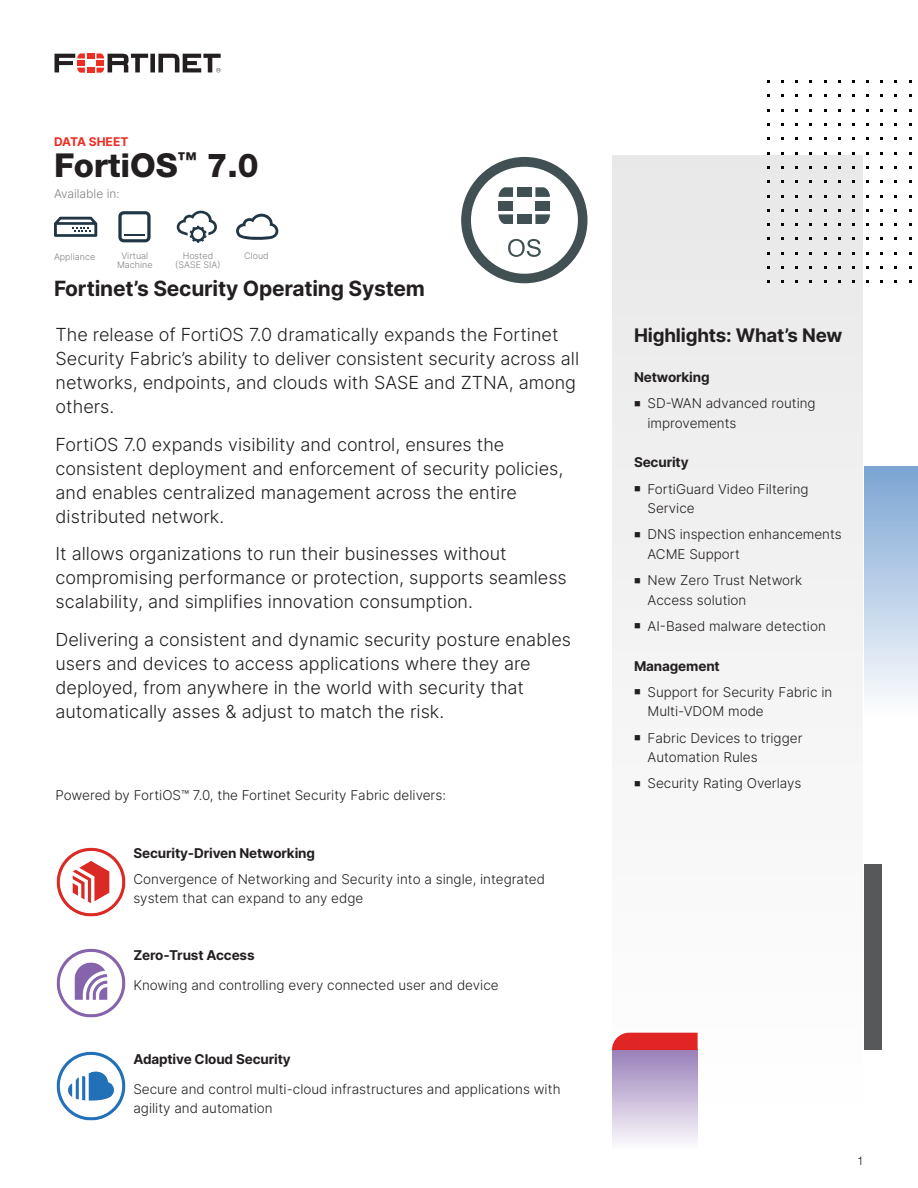
<style>
.page{position:relative;width:918px;height:1188px;background:#fff}
.page>*{position:absolute;margin:0;border:0;box-sizing:border-box;transform-origin:0 0}
.t1{font:800 33px "Helvetica Neue LT Std";letter-spacing:-.005em;color:#231f20}
.t2{font:700 21px "Inter";letter-spacing:-.01em;color:#231f20}
.t3{font:700 18.75px "Inter";letter-spacing:-.01em;color:#231f20}
.t4{font:300 18px/24px "Inter";color:#231f20}
.t5{font:300 13.5px/19.5px "Inter";color:#231f20}
.t6{font:700 13.5px "Inter";letter-spacing:-.01em;color:#231f20}
.t7{font:300 12px "Inter";color:#808285}
.t8{font:700 12px "Inter";color:#ee2e22}
.t9{font:300 12px "Helvetica Neue LT Pro";color:#231f20}
.t10{font:300 9px/9px "Inter";color:#808285;text-align:center}
</style>
<div class="page">
<svg style="left:55px;top:53px;width:166px;height:20px"></svg>
<svg style="left:612px;top:1050px;width:86px;height:92px;background:#e6e0ee"></svg>
<div style="left:864px;top:864px;width:17px;height:185px;background:#57585a"></div>
<div style="left:864px;top:467px;width:54px;height:248px;background:linear-gradient(to bottom,#7ca5d3,#fdfdfe)"></div>
<div style="left:613px;top:156px;width:250px;height:957px;background:#f2f2f2"></div>
<svg style="left:54px;top:217px;width:43px;height:20px"></svg>
<svg style="left:118px;top:211px;width:33px;height:31px"></svg>
<hr style="left:124px;top:234px;width:21px;height:2px;background:#203645">
<svg style="left:177px;top:211px;width:40px;height:32px"></svg>
<svg style="left:236px;top:214px;width:42px;height:26px"></svg>
<img style="left:56px;top:847px;width:70px;height:70px">
<img style="left:56px;top:948px;width:70px;height:70px">
<img style="left:56px;top:1051px;width:70px;height:70px">
<svg style="left:461px;top:157px;width:127px;height:126px"></svg>
<p class="t8" style="left:54px;top:133px;width:76px">DATA SHEET</p>
<h1 class="t1" style="left:54px;top:145px;width:206px">FortiOS<sup>™</sup> 7.0</h1>
<p class="t7" style="left:54px;top:185px;width:67px">Available in:</p>
<p class="t10" style="left:54px;top:252px;width:43px">Appliance</p>
<p class="t10" style="left:117px;top:251px;width:37px">Virtual<br>Machine</p>
<p class="t10" style="left:175px;top:251px;width:47px">Hosted (SASE SIA)</p>
<p class="t10" style="left:244px;top:251px;width:26px">Cloud</p>
<p class="t2" style="left:54px;top:273px;width:373px">Fortinet’s Security Operating System</p>
<p class="t4" style="left:56px;top:322px;width:525px">The release of FortiOS 7.0 dramatically expands the Fortinet Security Fabric’s ability to deliver consistent security across all networks, endpoints, and clouds with SASE and ZTNA, among others.</p>
<p class="t4" style="left:56px;top:432px;width:509px">FortiOS 7.0 expands visibility and control, ensures the consistent deployment and enforcement of security policies, and enables centralized management across the entire distributed network.</p>
<p class="t4" style="left:56px;top:541px;width:513px">It allows organizations to run their businesses without compromising performance or protection, supports seamless scalability, and simplifies innovation consumption.</p>
<p class="t4" style="left:56px;top:627px;width:517px">Delivering a consistent and dynamic security posture enables users and devices to access applications where they are deployed, from anywhere in the world with security that automatically asses &amp; adjust to match the risk.</p>
<p class="t5" style="left:56px;top:785px;width:392px">Powered by FortiOS™ 7.0, the Fortinet Security Fabric delivers:</p>
<p class="t6" style="left:133px;top:843px;width:183px">Security-Driven Networking</p>
<p class="t5" style="left:133px;top:869px;width:413px">Convergence of Networking and Security into a single, integrated system that can expand to any edge</p>
<p class="t6" style="left:133px;top:946px;width:123px">Zero-Trust Access</p>
<p class="t5" style="left:133px;top:976px;width:367px">Knowing and controlling every connected user and device</p>
<p class="t6" style="left:133px;top:1049px;width:159px">Adaptive Cloud Security</p>
<p class="t5" style="left:133px;top:1079px;width:429px">Secure and control multi-cloud infrastructures and applications with agility and automation</p>
<p class="t3" style="left:634px;top:322px;width:210px">Highlights: What’s New</p>
<p class="t6" style="left:634px;top:367px;width:77px">Networking</p>
<p class="t5" style="left:648px;top:393px;width:170px;text-indent:-14px">■ SD-WAN advanced routing improvements</p>
<p class="t6" style="left:634px;top:453px;width:56px">Security</p>
<p class="t5" style="left:648px;top:479px;width:163px;text-indent:-14px">■ FortiGuard Video Filtering<br>Service</p>
<p class="t5" style="left:648px;top:524px;width:196px;text-indent:-14px">■ DNS inspection enhancements<br>ACME Support</p>
<p class="t5" style="left:648px;top:570px;width:156px;text-indent:-14px">■ New Zero Trust Network<br>Access solution</p>
<p class="t5" style="left:634px;top:616px;width:193px">■ AI-Based malware detection</p>
<p class="t6" style="left:634px;top:656px;width:87px">Management</p>
<p class="t5" style="left:648px;top:682px;width:186px;text-indent:-14px">■ Support for Security Fabric in<br>Multi-VDOM mode</p>
<p class="t5" style="left:648px;top:728px;width:157px;text-indent:-14px">■ Fabric Devices to trigger<br>Automation Rules</p>
<p class="t5" style="left:634px;top:773px;width:169px">■ Security Rating Overlays</p>
<p class="t9" style="left:857px;top:1154px;width:8px">1</p>
</div>
